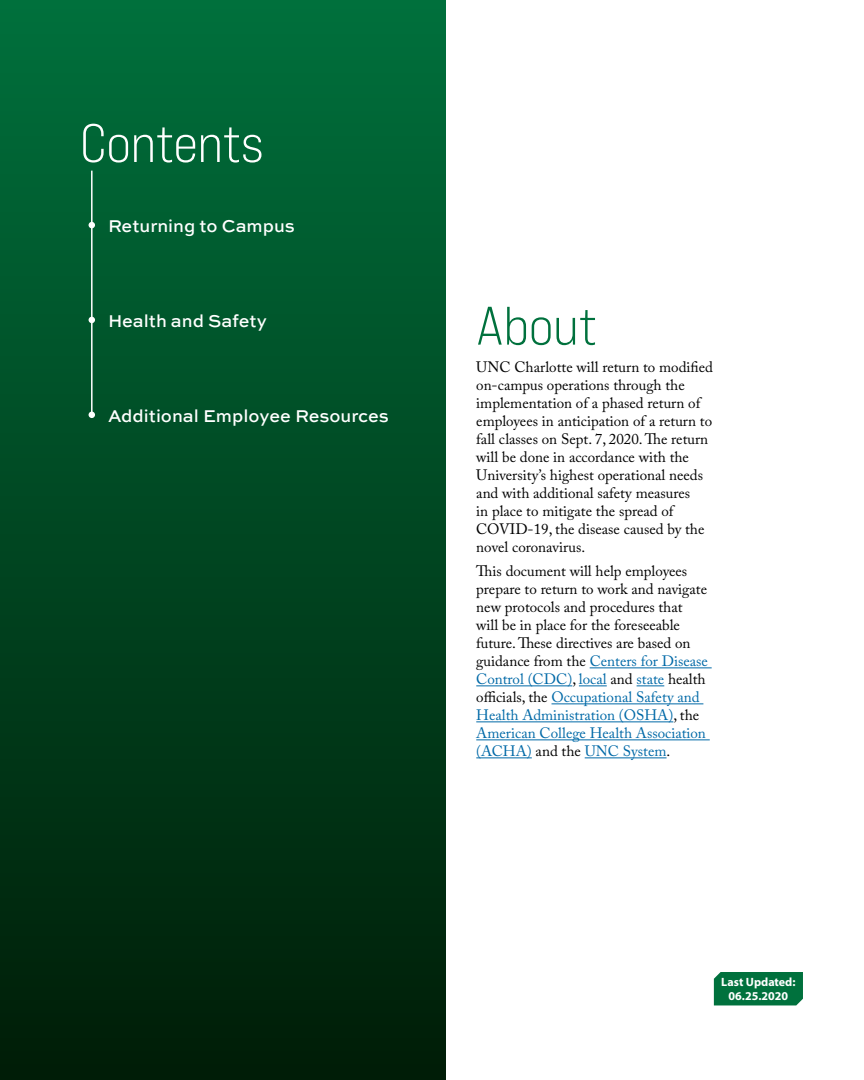
<style>
.page{position:relative;width:864px;height:1080px;background:#fff}
.page>*{position:absolute;margin:0;border:0;box-sizing:border-box;transform-origin:0 0}
.t1{font:54px "Bebas Neue Pro Exp Bk";letter-spacing:-.01em;color:#fff}
.t2{font:54px "Bebas Neue Pro Exp Bk";letter-spacing:-.005em;color:#00713d}
.t3{font:500 18px "Sweet Sans Pro";color:#fff}
.t4{font:15px/18px "Adobe Caslon Pro";color:#000}
.t5{font:700 12px/14.4px "Myriad Pro";color:#fff;text-align:center}
.s1{color:#0069a7}
</style>
<div class="page">
<div style="left:0;top:0;width:446px;height:1080px;background:linear-gradient(to bottom,#00703c,#001d07)"></div>
<hr style="left:590px;top:667px;width:122px;height:1px;background:#0069a7">
<hr style="left:476px;top:685px;width:96px;height:1px;background:#0069a7">
<svg style="left:579px;top:685px;width:28px;height:1px"></svg>
<svg style="left:637px;top:685px;width:27px;height:1px"></svg>
<hr style="left:552px;top:703px;width:151px;height:1px;background:#0069a7">
<hr style="left:476px;top:721px;width:197px;height:1px;background:#0069a7">
<hr style="left:476px;top:739px;width:234px;height:1px;background:#0069a7">
<hr style="left:476px;top:757px;width:56px;height:1px;background:#0069a7">
<hr style="left:585px;top:757px;width:82px;height:1px;background:#0069a7">
<hr style="left:91px;top:171px;width:2px;height:245px;background:#fff">
<svg style="left:89px;top:222px;width:6px;height:6px"></svg>
<svg style="left:89px;top:317px;width:6px;height:6px"></svg>
<svg style="left:89px;top:412px;width:6px;height:6px"></svg>
<div style="left:714px;top:972px;width:89px;height:33px;background:#00713d"></div>
<h1 class="t1" style="left:80px;top:110px;width:185px">Contents</h1>
<p class="t3" style="left:108px;top:213px;width:188px">Returning to Campus</p>
<p class="t3" style="left:108px;top:308px;width:160px">Health and Safety</p>
<p class="t3" style="left:108px;top:403px;width:282px">Additional Employee Resources</p>
<h1 class="t2" style="left:476px;top:293px;width:122px">About</h1>
<p class="t4" style="left:476px;top:357px;width:238px">UNC Charlotte will return to modified on-campus operations through the implementation of a phased return of employees in anticipation of a return to fall classes on Sept. 7, 2020. The return will be done in accordance with the University’s highest operational needs and with additional safety measures<br>in place to mitigate the spread of COVID-19, the disease caused by the novel coronavirus.</p>
<p class="t4" style="left:476px;top:562px;width:233px">This document will help employees prepare to return to work and navigate new protocols and procedures that will be in place for the foreseeable future. These directives are based on guidance from the <span class="s1">Centers for Disease Control (CDC)</span>, <span class="s1">local</span> and <span class="s1">state</span> health officials, the <span class="s1">Occupational Safety and Health Administration (OSHA)</span>, the <span class="s1">American College Health Association (ACHA)</span> and the <span class="s1">UNC System</span>.</p>
<p class="t5" style="left:721px;top:974px;width:76px">Last Updated:<br>06.25.2020</p>
</div>
